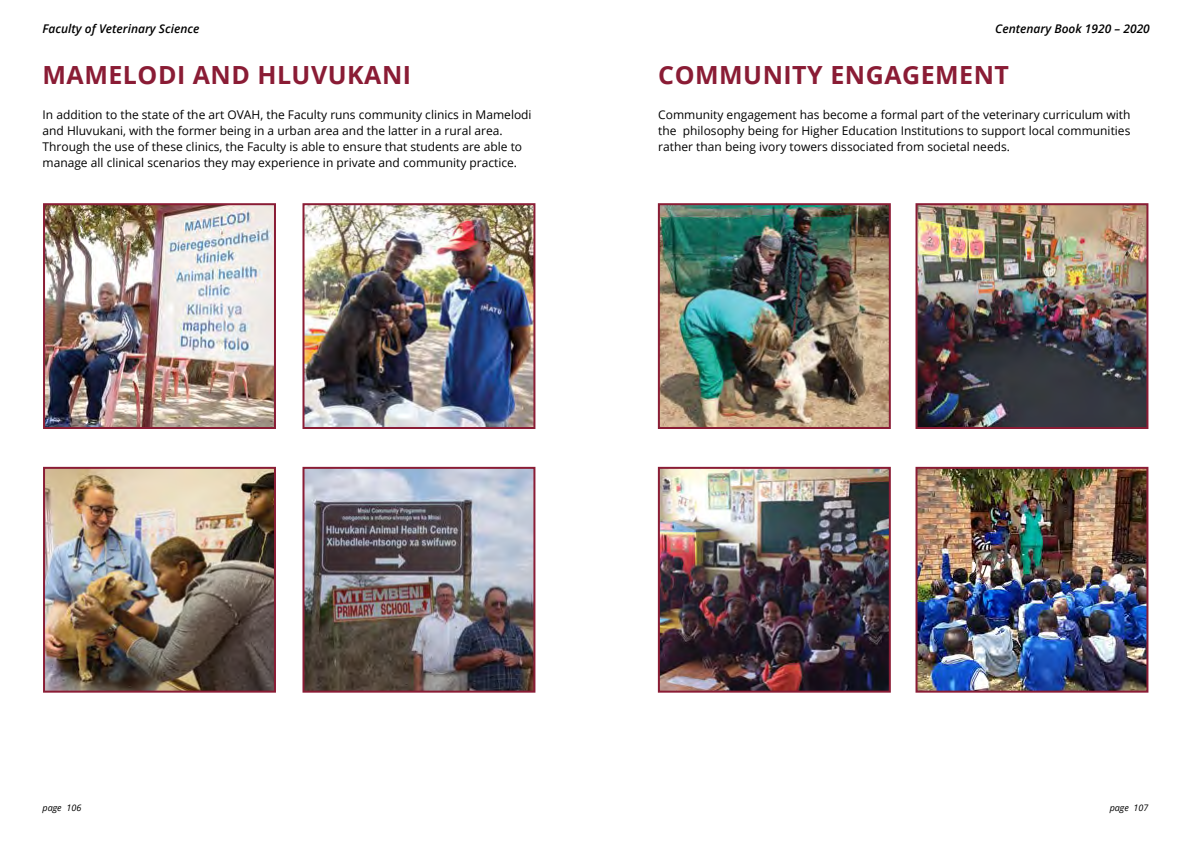
<style>
.page{position:relative;width:1191px;height:842px;background:#fff}
.page>*{position:absolute;margin:0;border:0;box-sizing:border-box;transform-origin:0 0}
.t1{font:700 25px "Open Sans";letter-spacing:.02em;color:#8a1c35}
.t2{font:12px/16px "Open Sans";color:#000}
.t3{font:italic 600 12px "Open Sans";color:#000}
.t4{font:italic 9px "Open Sans";color:#000}
</style>
<div class="page">
<img style="left:46px;top:206px;width:227px;height:220px">
<div style="left:43px;top:203px;width:233px;height:226px;border:2px solid #8a1c35"></div>
<img style="left:46px;top:470px;width:227px;height:220px">
<div style="left:43px;top:467px;width:233px;height:226px;border:2px solid #8a1c35"></div>
<img style="left:305px;top:206px;width:227px;height:220px">
<div style="left:302px;top:203px;width:233px;height:226px;border:2px solid #8a1c35"></div>
<img style="left:305px;top:470px;width:227px;height:220px">
<div style="left:302px;top:467px;width:233px;height:226px;border:2px solid #8a1c35"></div>
<img style="left:661px;top:206px;width:226px;height:220px">
<div style="left:658px;top:203px;width:232px;height:226px;border:2px solid #8a1c35"></div>
<img style="left:661px;top:470px;width:226px;height:220px">
<div style="left:658px;top:467px;width:232px;height:226px;border:2px solid #8a1c35"></div>
<img style="left:918px;top:206px;width:227px;height:220px">
<div style="left:915px;top:203px;width:233px;height:226px;border:2px solid #8a1c35"></div>
<img style="left:918px;top:470px;width:227px;height:220px">
<div style="left:915px;top:467px;width:233px;height:226px;border:2px solid #8a1c35"></div>
<p class="t3" style="left:43px;top:21px;width:158px">Faculty of Veterinary Science</p>
<p class="t3" style="left:995px;top:21px;width:156px">Centenary Book 1920 – 2020</p>
<h1 class="t1" style="left:43px;top:57px;width:370px">MAMELODI AND HLUVUKANI</h1>
<h1 class="t1" style="left:658px;top:57px;width:352px">COMMUNITY ENGAGEMENT</h1>
<p class="t2" style="left:43px;top:107px;width:490px">In addition to the state of the art OVAH, the Faculty runs community clinics in Mamelodi and Hluvukani, with the former being in a urban area and the latter in a rural area.<br>Through the use of these clinics, the Faculty is able to ensure that students are able to manage all clinical scenarios they may experience in private and community practice.</p>
<p class="t2" style="left:658px;top:107px;width:474px;text-align:justify">Community engagement has become a formal part of the veterinary curriculum with the philosophy being for Higher Education Institutions to support local communities rather than being ivory towers dissociated from societal needs.</p>
<p class="t4" style="left:43px;top:801px;width:40px">page 106</p>
<p class="t4" style="left:1109px;top:801px;width:40px">page 107</p>
</div>
